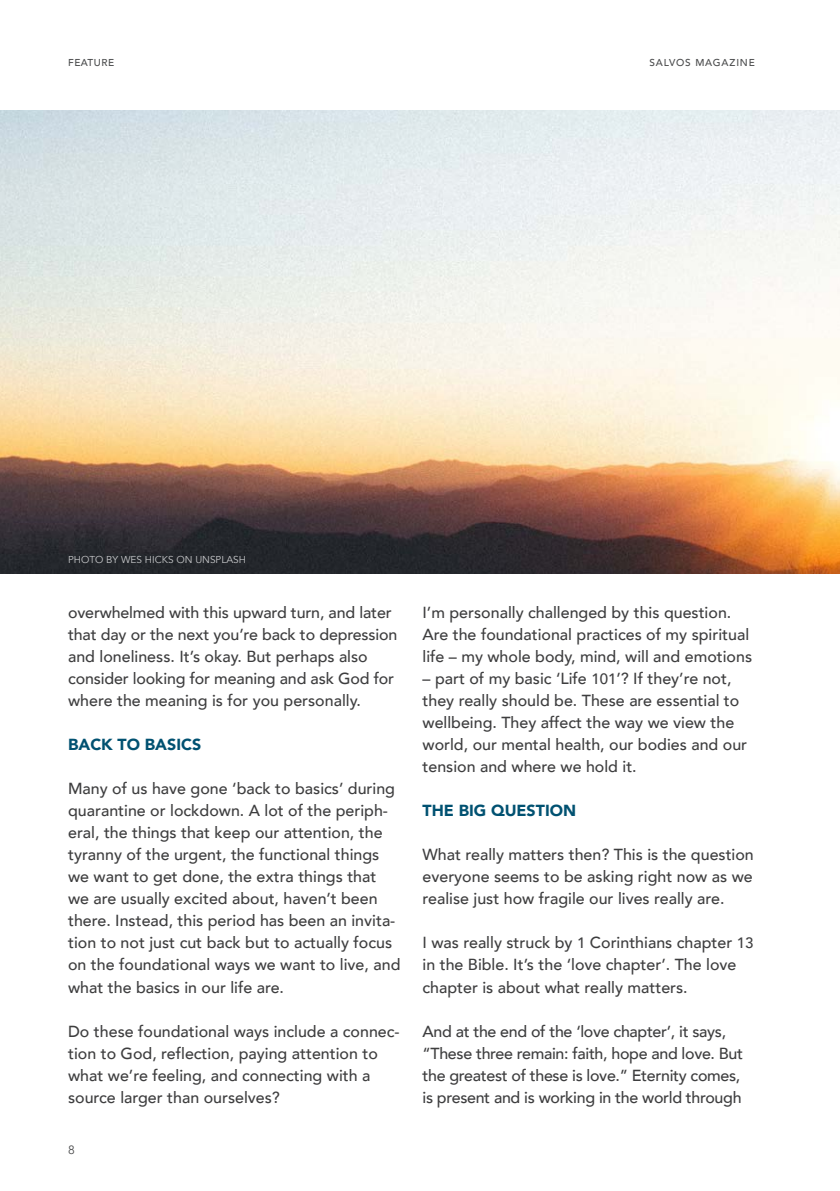
<style>
.page{position:relative;width:840px;height:1191px;background:#fff}
.page>*{position:absolute;margin:0;border:0;box-sizing:border-box;transform-origin:0 0}
.Body{font:500 16px/22px "Avenir";color:#3e3e3f}
.Body-2{font:500 16px/22px "Avenir";letter-spacing:-.02em;color:#3e3e3f}
.Intext_Subhead{font:900 16px "Avenir";color:#005171}
.t1{font:12px "Avenir";color:#4b4c4d}
.Image_Credit{font:10px "Avenir";color:#c7c8ca}
.Page_name_-_Left{font:500 10px "Avenir";letter-spacing:.08em;color:#4b4c4d}
.Page_name_-_Left-2{font:500 10px "Avenir";letter-spacing:.06em;color:#4b4c4d}
.s1{font-size:15px}
</style>
<div class="page">
<img style="left:0;top:110px;width:839px;height:463px">
<p class="Page_name_-_Left-2" style="left:68px;top:54px;width:47px">FEATURE</p>
<p class="Page_name_-_Left" style="left:649px;top:54px;width:107px">SALVOS MAGAZINE</p>
<p class="Image_Credit" style="left:68px;top:554px;width:179px">PHOTO BY WES HICKS ON UNSPLASH</p>
<p class="Body" style="left:68px;top:600px;width:330px">overwhelmed with this upward turn, and later that day or the next you’re back to depression and loneliness. It’s okay. But perhaps also consider looking for meaning and ask God for where the meaning is for you personally.</p>
<p class="Intext_Subhead" style="left:68px;top:730px;width:134px">BACK TO BASICS</p>
<p class="Body" style="left:68px;top:776px;width:333px">Many of us have gone ‘back to basics’ during quarantine or lockdown. A lot of the periph&shy;eral, the things that keep our attention, the tyranny of the urgent, the functional things we want to get done, the extra things that we are usually excited about, haven’t been there. Instead, this period has been an invita&shy;tion to not just cut back but to actually focus on the foundational ways we want to live, and what the basics in our life are.</p>
<p class="Body" style="left:68px;top:1019px;width:333px">Do these foundational ways include a connec&shy;tion to God, reflection, paying attention to what we’re feeling, and connecting with a source larger than ourselves?</p>
<p class="t1" style="left:68px;top:1142px;width:8px">8</p>
<p class="Body" style="left:422px;top:600px;width:331px">I’m personally challenged by this question.<br>Are the foundational practices of my spiritual life – my whole body, mind, will and emotions</p>
<p class="Body" style="left:422px;top:666px;width:326px">– part of my basic ‘Life <span class="s1">101</span>’? If they’re not, they really should be. These are essential to wellbeing. They affect the way we view the world, our mental health, our bodies and our tension and where we hold it.</p>
<p class="Intext_Subhead" style="left:422px;top:796px;width:155px">THE BIG QUESTION</p>
<p class="Body" style="left:422px;top:842px;width:332px;text-align:justify">What really matters then? This is the question everyone seems to be asking right now as we realise just how fragile our lives really are.</p>
<p class="Body" style="left:422px;top:931px;width:332px">I was really struck by <span class="s1">1</span> Corinthians chapter <span class="s1">13 </span>in the Bible. It’s the ‘love chapter’. The love chapter is about what really matters.</p>
<p class="Body-2" style="left:422px;top:1019px;width:322px">And at the end of the ‘love chapter’, it says, “These three remain: faith, hope and love. But the greatest of these is love.” Eternity comes, is present and is working in the world through</p>
</div>
